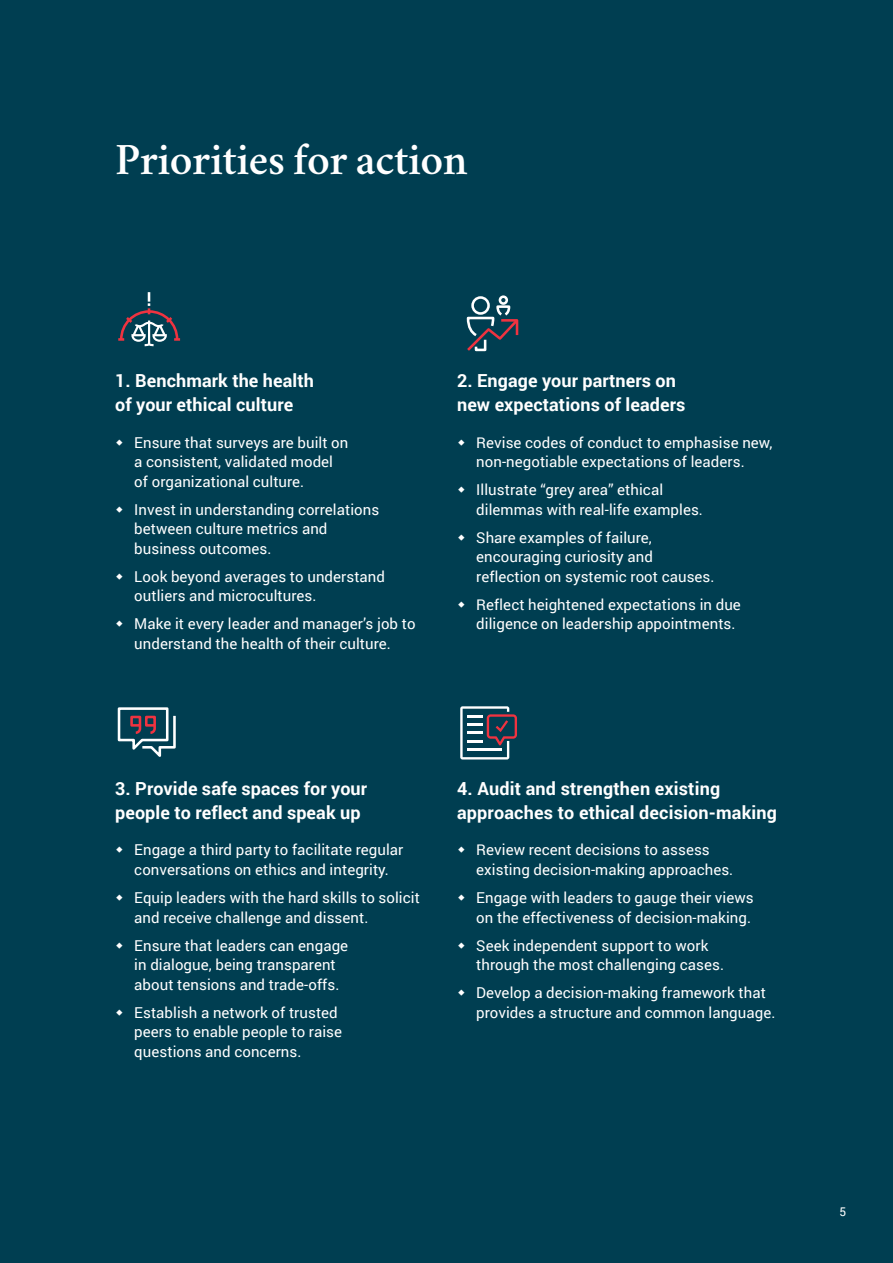
<style>
.page{position:relative;width:893px;height:1263px;background:#003e51}
.page>*{position:absolute;margin:0;border:0;box-sizing:border-box;transform-origin:0 0}
.t1{font:600 45px "Crimson";letter-spacing:-.01em;color:#fff}
.t2{font:700 18px/24px "Roboto";letter-spacing:.005em;color:#fff}
.t3{font:15px/19.5px "Roboto";letter-spacing:.005em;color:#fff}
.t4{font:12px "Roboto";color:#fff}
</style>
<div class="page">
<svg style="left:118px;top:292px;width:62px;height:54px"></svg>
<svg style="left:117px;top:707px;width:59px;height:50px"></svg>
<div style="left:471px;top:296px;width:19px;height:19px;border:3px solid #fff;border-radius:50%"></div>
<div style="left:499px;top:295px;width:9px;height:10px;border:3px solid #fff;border-radius:50%"></div>
<svg style="left:466px;top:304px;width:53px;height:48px"></svg>
<svg style="left:460px;top:706px;width:57px;height:53px"></svg>
<h1 class="t1" style="left:115px;top:128px;width:354px">Priorities for action</h1>
<p class="t2" style="left:115px;top:368px;width:200px">1. Benchmark the health of your ethical culture</p>
<p class="t3" style="left:134px;top:432px;width:216px">Ensure that surveys are built on a consistent, validated model of organizational culture.</p>
<p class="t3" style="left:134px;top:499px;width:246px">Invest in understanding correlations between culture metrics and business outcomes.</p>
<p class="t3" style="left:134px;top:566px;width:252px">Look beyond averages to understand outliers and microcultures.</p>
<p class="t3" style="left:134px;top:613px;width:283px">Make it every leader and manager’s job to understand the health of their culture.</p>
<p class="t2" style="left:457px;top:368px;width:230px">2. Engage your partners on new expectations of leaders</p>
<p class="t3" style="left:476px;top:432px;width:298px">Revise codes of conduct to emphasise new, non-negotiable expectations of leaders.</p>
<p class="t3" style="left:476px;top:479px;width:228px">Illustrate “grey area” ethical dilemmas with real-life examples.</p>
<p class="t3" style="left:476px;top:527px;width:240px">Share examples of failure, encouraging curiosity and reflection on systemic root causes.</p>
<p class="t3" style="left:476px;top:594px;width:266px">Reflect heightened expectations in due diligence on leadership appointments.</p>
<p class="t2" style="left:115px;top:776px;width:253px">3. Provide safe spaces for your people to reflect and speak up</p>
<p class="t3" style="left:134px;top:840px;width:271px">Engage a third party to facilitate regular conversations on ethics and integrity.</p>
<p class="t3" style="left:134px;top:887px;width:287px">Equip leaders with the hard skills to solicit and receive challenge and dissent.</p>
<p class="t3" style="left:134px;top:935px;width:215px">Ensure that leaders can engage in dialogue, being transparent about tensions and trade-offs.</p>
<p class="t3" style="left:134px;top:1002px;width:209px">Establish a network of trusted peers to enable people to raise questions and concerns.</p>
<p class="t2" style="left:457px;top:776px;width:321px">4. Audit and strengthen existing approaches to ethical decision-making</p>
<p class="t3" style="left:476px;top:840px;width:259px">Review recent decisions to assess existing decision-making approaches.</p>
<p class="t3" style="left:476px;top:887px;width:279px">Engage with leaders to gauge their views on the effectiveness of decision-making.</p>
<p class="t3" style="left:476px;top:935px;width:249px">Seek independent support to work through the most challenging cases.</p>
<p class="t3" style="left:476px;top:982px;width:301px">Develop a decision-making framework that provides a structure and common language.</p>
<p class="t4" style="left:839px;top:1203px;width:8px">5</p>
</div>
